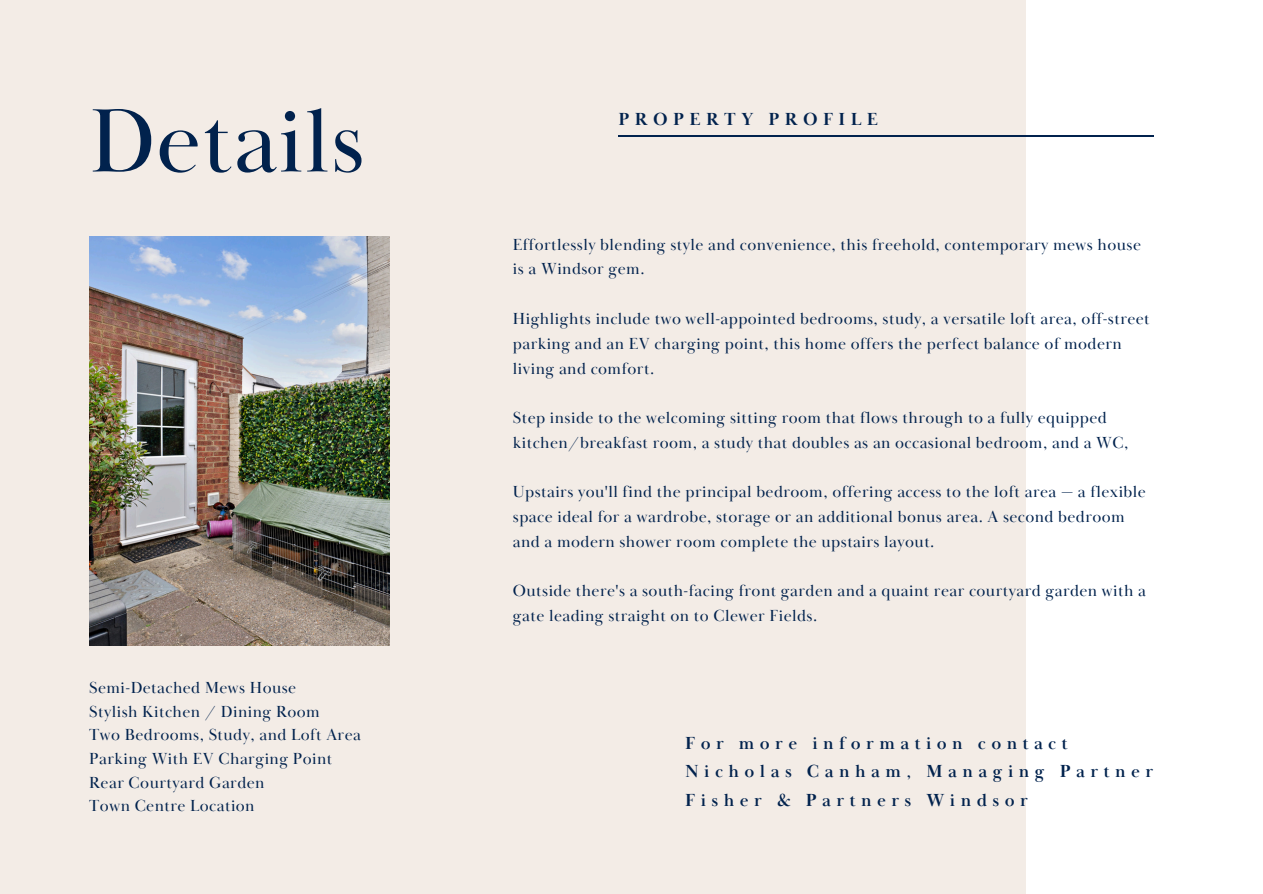
<style>
.page{position:relative;width:1263px;height:894px;background:#fff}
.page>*{position:absolute;margin:0;border:0;box-sizing:border-box;transform-origin:0 0}
.t1{font:93px "Baskerville Display PT";letter-spacing:.005em;color:#01224d}
.t2{font:700 18px/28px "Baskerville Display PT";letter-spacing:.3em;color:#01224d}
.t3{font:16.5px/24.8px "Baskerville Display PT";letter-spacing:.025em;color:#01224d}
</style>
<div class="page">
<div style="left:0;top:0;width:1026px;height:893px;background:#f3ece6"></div>
<hr style="left:618px;top:136px;width:536px;height:1px;background:#01224d">
<img style="left:89px;top:236px;width:301px;height:409px">
<h1 class="t1" style="left:89px;top:84px;width:277px">Details</h1>
<p class="t3" style="left:89px;top:675px;width:208px">Semi-Detached Mews House</p>
<p class="t3" style="left:89px;top:699px;width:232px">Stylish Kitchen / Dining Room</p>
<p class="t3" style="left:89px;top:723px;width:273px">Two Bedrooms, Study, and Loft Area</p>
<p class="t3" style="left:89px;top:746px;width:245px">Parking With EV Charging Point</p>
<p class="t3" style="left:89px;top:770px;width:177px">Rear Courtyard Garden</p>
<p class="t3" style="left:89px;top:793px;width:167px">Town Centre Location</p>
<h2 class="t2" style="left:618px;top:106px;width:261px">PROPERTY PROFILE</h2>
<p class="t3" style="left:513px;top:232px;width:630px">Effortlessly blending style and convenience, this freehold, contemporary mews house is a Windsor gem.</p>
<p class="t3" style="left:513px;top:307px;width:638px">Highlights include two well-appointed bedrooms, study, a versatile loft area, off-street parking and an EV charging point, this home offers the perfect balance of modern living and comfort.</p>
<p class="t3" style="left:513px;top:406px;width:617px">Step inside to the welcoming sitting room that flows through to a fully equipped kitchen/breakfast room, a study that doubles as an occasional bedroom, and a WC,</p>
<p class="t3" style="left:513px;top:480px;width:634px">Upstairs you'll find the principal bedroom, offering access to the loft area — a flexible space ideal for a wardrobe, storage or an additional bonus area. A second bedroom and a modern shower room complete the upstairs layout.</p>
<p class="t3" style="left:513px;top:579px;width:635px">Outside there's a south-facing front garden and a quaint rear courtyard garden with a gate leading straight on to Clewer Fields.</p>
<h3 class="t2" style="left:685px;top:729px;width:469px">For more information contact<br>Nicholas Canham, Managing Partner<br>Fisher &amp; Partners Windsor</h3>
</div>
